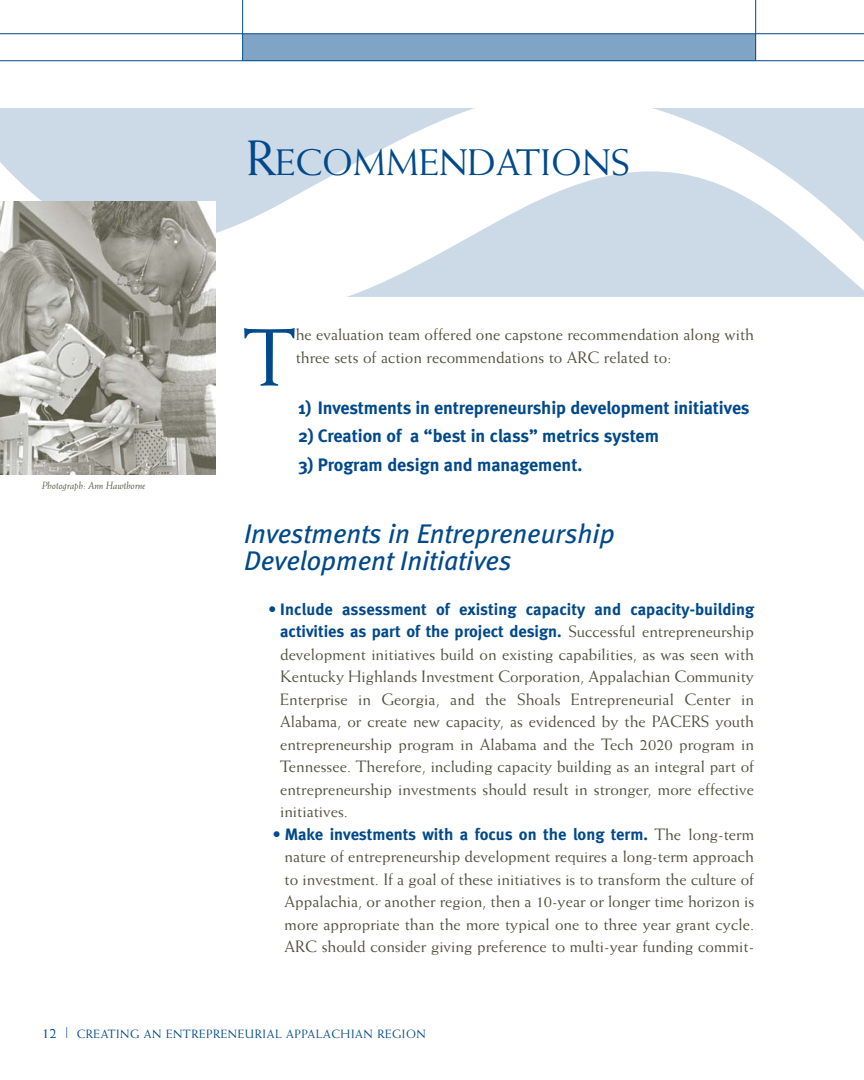
<style>
.page{position:relative;width:864px;height:1080px;background:#fff}
.page>*{position:absolute;margin:0;border:0;box-sizing:border-box;transform-origin:0 0}
.t1{font:81.3px "Weiss";color:#00498a}
.t2{font:37.2px "Weiss";color:#00498a}
.t3{font:italic 27px/27px "Meta";color:#00498a}
.t4{font:700 18px "Meta";letter-spacing:-.005em;color:#00498a}
.t5{font:16.5px/22.5px "Weiss";color:#51503e;text-align:justify}
.t6{font:700 16.5px/22.5px "Meta";color:#00498a;text-align:right}
.t7{font:12px "Weiss";letter-spacing:.05em;color:#00498a}
.t8{font:italic 10.5px "Weiss";color:#51503e}
.s1{font-size:49.5px}
.s2{font-family:"Weiss";font-weight:400;color:#51503e}
.s3{font-size:15px}
</style>
<div class="page">
<svg style="left:0;top:108px;width:864px;height:189px;fill:#ccdae8"></svg>
<img style="left:0;top:202px;width:216px;height:272px">
<div style="left:243px;top:34px;width:513px;height:27px;background:#80a4c5"></div>
<hr style="left:0;top:33px;width:864px;height:1px;background:#00498a">
<hr style="left:0;top:60px;width:864px;height:1px;background:#00498a">
<hr style="left:242px;top:0;width:1px;height:61px;background:#00498a">
<hr style="left:755px;top:0;width:1px;height:61px;background:#00498a">
<h2 class="t2" style="left:246px;top:147px;width:385px"><span class="s1">R</span>ECOMMENDATIONS</h2>
<p class="t8" style="left:42px;top:482px;width:105px">Photograph: Ann Hawthorne</p>
<h1 class="t1" style="left:243px;top:326px;width:54px">T</h1>
<p class="t5" style="left:296px;top:325px;width:460px">he evaluation team offered one capstone recommendation along with three sets of action recommendations to ARC related to:</p>
<p class="t4" style="left:298px;top:401px;width:453px">1) Investments in entrepreneurship development initiatives</p>
<p class="t4" style="left:298px;top:430px;width:362px">2) Creation of a “best in class” metrics system</p>
<p class="t4" style="left:298px;top:458px;width:286px">3) Program design and management.</p>
<h3 class="t3" style="left:244px;top:521px;width:372px">Investments in Entrepreneurship<br>Development Initiatives</h3>
<p class="t6" style="left:268px;top:599px;width:487px">• Include assessment of existing capacity and capacity-building activities as part of the project design. <span class="s2">Successful entrepreneurship</span></p>
<p class="t5" style="left:280px;top:644px;width:476px">development initiatives build on existing capabilities, as was seen with Kentucky Highlands Investment Corporation, Appalachian Community Enterprise in Georgia, and the Shoals Entrepreneurial Center in Alabama, or create new capacity, as evidenced by the PACERS youth entrepreneurship program in Alabama and the Tech 2020 program in Tennessee. Therefore, including capacity building as an integral part of entrepreneurship investments should result in stronger, more effective initiatives.</p>
<p class="t6" style="left:273px;top:824px;width:483px">• Make investments with a focus on the long term. <span class="s2">The long-term</span></p>
<p class="t5" style="left:285px;top:847px;width:471px">nature of entrepreneurship development requires a long-term approach to investment. If a goal of these initiatives is to transform the culture of Appalachia, or another region, then a 10-year or longer time horizon is more appropriate than the more typical one to three year grant cycle.<br>ARC should consider giving preference to multi-year funding commit-</p>
<p class="t7" style="left:42px;top:1030px;width:386px"><span class="s3">12 |</span> CREATING AN ENTREPRENEURIAL APPALACHIAN REGION</p>
</div>
